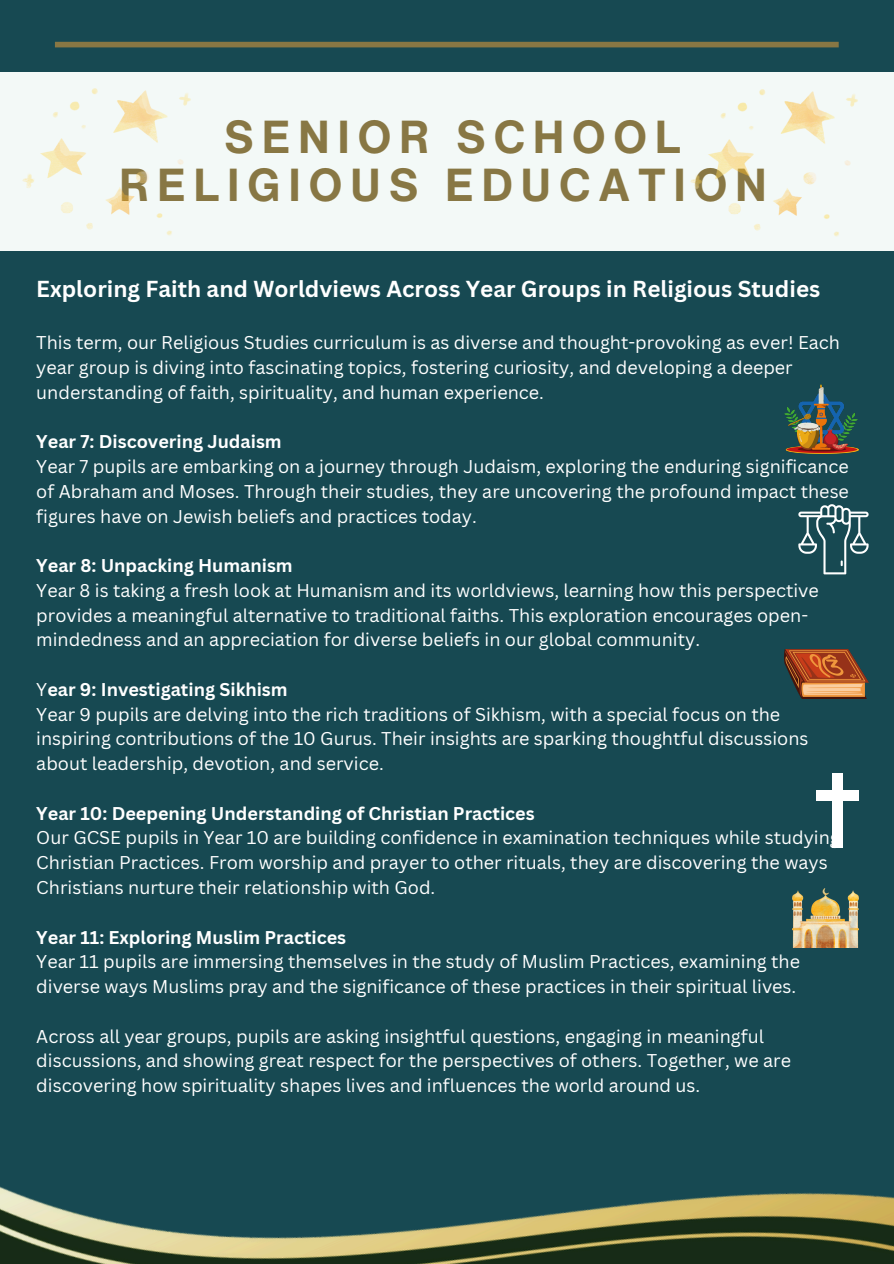
<style>
.page{position:relative;width:894px;height:1264px;background:#fff}
.page>*{position:absolute;margin:0;border:0;box-sizing:border-box;transform-origin:0 0}
.t1{font:700 45px/48.3px "Helvetica Now Text";letter-spacing:.17em;color:#874;text-align:center}
.t2{font:700 22.5px "Canva Sans";color:#fff}
.t3{font:18px/24.8px "Canva Sans";color:#fff}
.t4{font:700 18px "Canva Sans";color:#fff}
.s1{font-weight:400}
</style>
<div class="page">
<div style="left:0;top:0;width:893px;height:1263px;background:#174952"></div>
<img style="left:0;top:681px;width:893px;height:582px">
<div style="left:55px;top:42px;width:783px;height:5px;background:#874"></div>
<div style="left:0;top:72px;width:893px;height:179px;background:#f3f9f7"></div>
<img style="left:690px;top:89px;width:168px;height:148px">
<img style="left:22px;top:88px;width:169px;height:147px">
<img style="left:784px;top:385px;width:74px;height:68px">
<svg style="left:798px;top:504px;width:69px;height:70px"></svg>
<img style="left:784px;top:649px;width:84px;height:49px">
<div style="left:832px;top:773px;width:10px;height:75px;background:#fff"></div>
<div style="left:815px;top:790px;width:43px;height:10px;background:#fff"></div>
<img style="left:792px;top:888px;width:66px;height:59px">
<p class="t1" style="left:119px;top:112px;width:649px">SENIOR SCHOOL<br>RELIGIOUS EDUCATION</p>
<p class="t2" style="left:36px;top:273px;width:785px">Exploring Faith and Worldviews Across Year Groups in Religious Studies</p>
<p class="t3" style="left:36px;top:330px;width:805px">This term, our Religious Studies curriculum is as diverse and thought-provoking as ever! Each year group is diving into fascinating topics, fostering curiosity, and developing a deeper understanding of faith, spirituality, and human experience.</p>
<h1 class="t4" style="left:36px;top:429px;width:247px">Year 7: Discovering Judaism</h1>
<h2 class="t3" style="left:36px;top:453px;width:813px;text-align:justify">Year 7 pupils are embarking on a journey through Judaism, exploring the enduring significance of Abraham and Moses. Through their studies, they are uncovering the profound impact these figures have on Jewish beliefs and practices today.</h2>
<p class="t4" style="left:36px;top:553px;width:258px">Year 8: Unpacking Humanism</p>
<p class="t3" style="left:36px;top:577px;width:783px">Year 8 is taking a fresh look at Humanism and its worldviews, learning how this perspective provides a meaningful alternative to traditional faiths. This exploration encourages open&shy;mindedness and an appreciation for diverse beliefs in our global community.</p>
<p class="t4" style="left:36px;top:676px;width:253px"><span class="s1">Y</span>ear 9: Investigating Sikhism</p>
<p class="t3" style="left:36px;top:701px;width:773px">Year 9 pupils are delving into the rich traditions of Sikhism, with a special focus on the inspiring contributions of the 10 Gurus. Their insights are sparking thoughtful discussions about leadership, devotion, and service.</p>
<p class="t4" style="left:36px;top:800px;width:499px">Year 10: Deepening Understanding of Christian Practices</p>
<p class="t3" style="left:36px;top:825px;width:804px">Our GCSE pupils in Year 10 are building confidence in examination techniques while studying<br>Christian Practices. From worship and prayer to other rituals, they are discovering the ways<br>Christians nurture their relationship with God.</p>
<p class="t4" style="left:36px;top:924px;width:311px">Year 11: Exploring Muslim Practices</p>
<p class="t3" style="left:36px;top:948px;width:765px">Year 11 pupils are immersing themselves in the study of Muslim Practices, examining the diverse ways Muslims pray and the significance of these practices in their spiritual lives.</p>
<p class="t3" style="left:36px;top:1023px;width:756px">Across all year groups, pupils are asking insightful questions, engaging in meaningful discussions, and showing great respect for the perspectives of others. Together, we are discovering how spirituality shapes lives and influences the world around us.</p>
</div>
